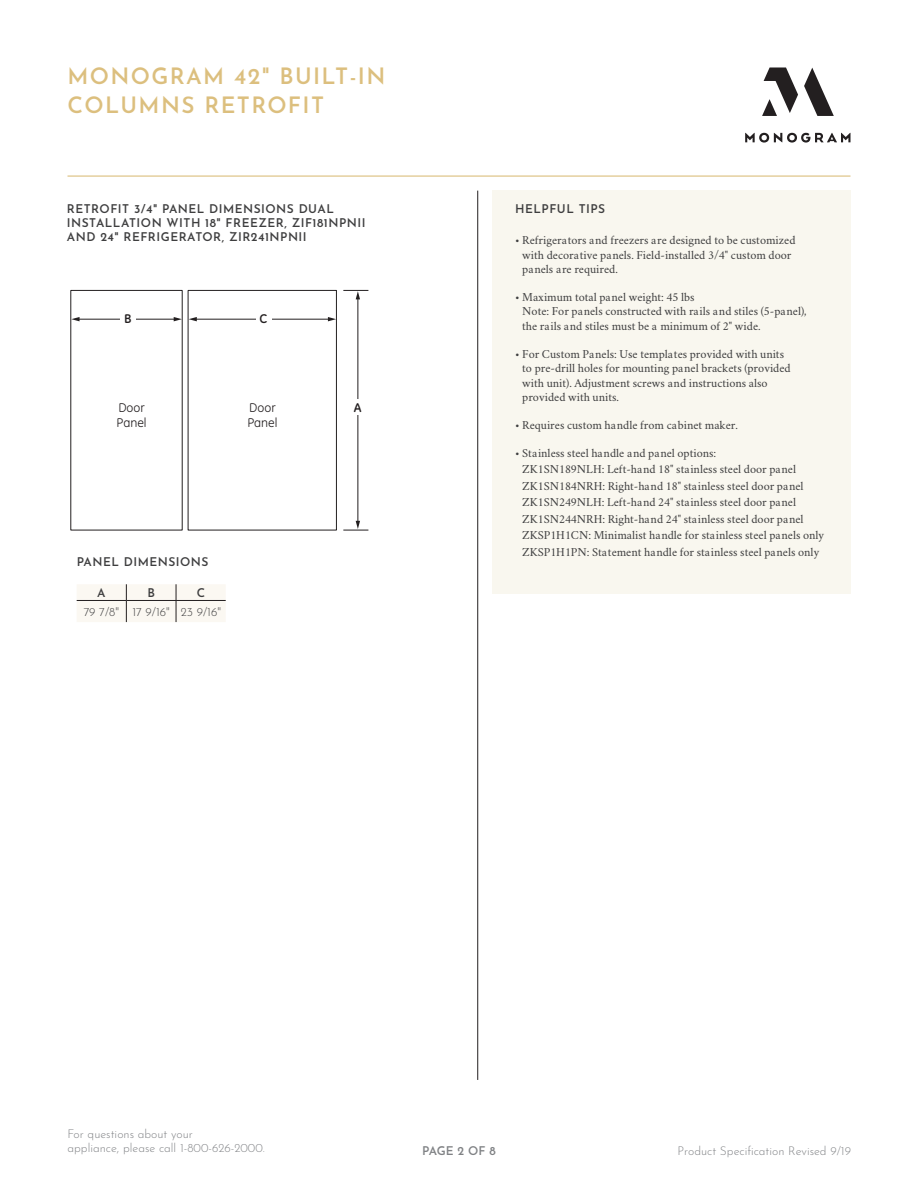
<style>
.page{position:relative;width:918px;height:1188px;background:#fff}
.page>*{position:absolute;margin:0;border:0;box-sizing:border-box;transform-origin:0 0}
.TITLE_HEADER{font:600 22.5px/28.5px "Josefin Sans";letter-spacing:.06em;color:#dcbf7e}
.t1{font:12.9px/14.4px "GE Inspira";color:#231f20}
.t2{font:700 12.9px "GE Inspira";color:#231f20}
.BODY_COPY{font:12px/14.4px "Crimson";color:#3e3e3f}
.NOTES_HEADER{font:600 12px/14.4px "Josefin Sans";letter-spacing:.04em;color:#3e3e3f}
.Created_Revised{font:300 12px/14.4px "Josefin Sans";color:#808285}
.SPECIFATION_COPY{font:300 12px "Josefin Sans";color:#3e3e3f}
.Created_Revised-2{font:600 12px "Josefin Sans";letter-spacing:-.015em;color:#808285}
.SPECIFATION_COPY-2{font:600 12px "Josefin Sans";color:#3e3e3f}
</style>
<div class="page">
<div style="left:492px;top:191px;width:358px;height:403px;background:#f9f7ef"></div>
<hr style="left:477px;top:191px;width:1px;height:889px;background:#231f20">
<hr style="left:68px;top:176px;width:782px;height:1px;background:#dcbf7e">
<svg style="left:745px;top:68px;width:105px;height:75px"></svg>
<div style="left:77px;top:584px;width:149px;height:38px;background:#fbf8f2"></div>
<hr style="left:78px;top:319px;width:97px;height:1px;background:#231f20">
<svg style="left:71px;top:317px;width:9px;height:4px"></svg>
<svg style="left:174px;top:317px;width:8px;height:4px"></svg>
<div style="left:120px;top:311px;width:16px;height:15px;background:#fff"></div>
<div style="left:188px;top:290px;width:149px;height:241px;border:1px solid #231f20"></div>
<hr style="left:358px;top:298px;width:1px;height:224px;background:#231f20">
<svg style="left:343px;top:521px;width:25px;height:10px"></svg>
<svg style="left:343px;top:290px;width:25px;height:9px"></svg>
<div style="left:350px;top:400px;width:15px;height:15px;background:#fff"></div>
<hr style="left:195px;top:319px;width:134px;height:1px;background:#231f20">
<svg style="left:189px;top:317px;width:8px;height:4px"></svg>
<svg style="left:328px;top:317px;width:8px;height:4px"></svg>
<div style="left:256px;top:311px;width:15px;height:15px;background:#fff"></div>
<p class="TITLE_HEADER" style="left:68px;top:59px;width:319px">MONOGRAM 42" BUILT-IN<br>COLUMNS RETROFIT</p>
<p class="NOTES_HEADER" style="left:67px;top:200px;width:300px">RETROFIT 3/4" PANEL DIMENSIONS DUAL<br>INSTALLATION WITH 18" FREEZER, ZIF181NPNII<br>AND 24" REFRIGERATOR, ZIR241NPNII</p>
<p class="NOTES_HEADER" style="left:515px;top:200px;width:92px">HELPFUL TIPS</p>
<p class="BODY_COPY" style="left:522px;top:232px;width:275px;text-indent:-7px">• Refrigerators and freezers are designed to be customized with decorative panels. Field-installed 3/4" custom door panels are required.</p>
<p class="BODY_COPY" style="left:522px;top:289px;width:286px;text-indent:-7px">• Maximum total panel weight: 45 lbs<br>Note: For panels constructed with rails and stiles (5-panel), the rails and stiles must be a minimum of 2" wide.</p>
<p class="BODY_COPY" style="left:522px;top:346px;width:270px;text-indent:-7px">• For Custom Panels: Use templates provided with units to pre-drill holes for mounting panel brackets (provided with unit). Adjustment screws and instructions also provided with units.</p>
<p class="BODY_COPY" style="left:515px;top:417px;width:224px">• Requires custom handle from cabinet maker.</p>
<p class="BODY_COPY" style="left:522px;top:444px;width:304px;line-height:16.5px;text-indent:-7px">• Stainless steel handle and panel options:<br>ZK1SN189NLH: Left-hand 18" stainless steel door panel ZK1SN184NRH: Right-hand 18" stainless steel door panel ZK1SN249NLH: Left-hand 24" stainless steel door panel ZK1SN244NRH: Right-hand 24" stainless steel door panel ZKSP1H1CN: Minimalist handle for stainless steel panels only ZKSP1H1PN: Statement handle for stainless steel panels only</p>
<p class="t2" style="left:260px;top:311px;width:9px">C</p>
<p class="t2" style="left:124px;top:311px;width:9px">B</p>
<p class="t1" style="left:247px;top:401px;width:32px">Door<br>Panel</p>
<p class="t2" style="left:354px;top:399px;width:9px">A</p>
<p class="t1" style="left:117px;top:401px;width:32px">Door<br>Panel</p>
<p class="NOTES_HEADER" style="left:77px;top:553px;width:133px">PANEL DIMENSIONS</p>
<p class="SPECIFATION_COPY-2" style="left:97px;top:582px;width:10px">A</p>
<p class="SPECIFATION_COPY-2" style="left:147px;top:582px;width:9px">B</p>
<p class="SPECIFATION_COPY-2" style="left:197px;top:582px;width:10px">C</p>
<p class="SPECIFATION_COPY" style="left:84px;top:602px;width:37px">79 7/8"</p>
<p class="SPECIFATION_COPY" style="left:132px;top:602px;width:39px">17 9/16"</p>
<p class="SPECIFATION_COPY" style="left:181px;top:602px;width:42px">23 9/16"</p>
<p class="Created_Revised" style="left:68px;top:1125px;width:199px">For questions about your<br>appliance, please call 1-800-626-2000.</p>
<p class="Created_Revised-2" style="left:422px;top:1140px;width:75px">PAGE 2 OF 8</p>
<p class="Created_Revised" style="left:678px;top:1142px;width:175px">Product Specification Revised 9/19</p>
</div>
